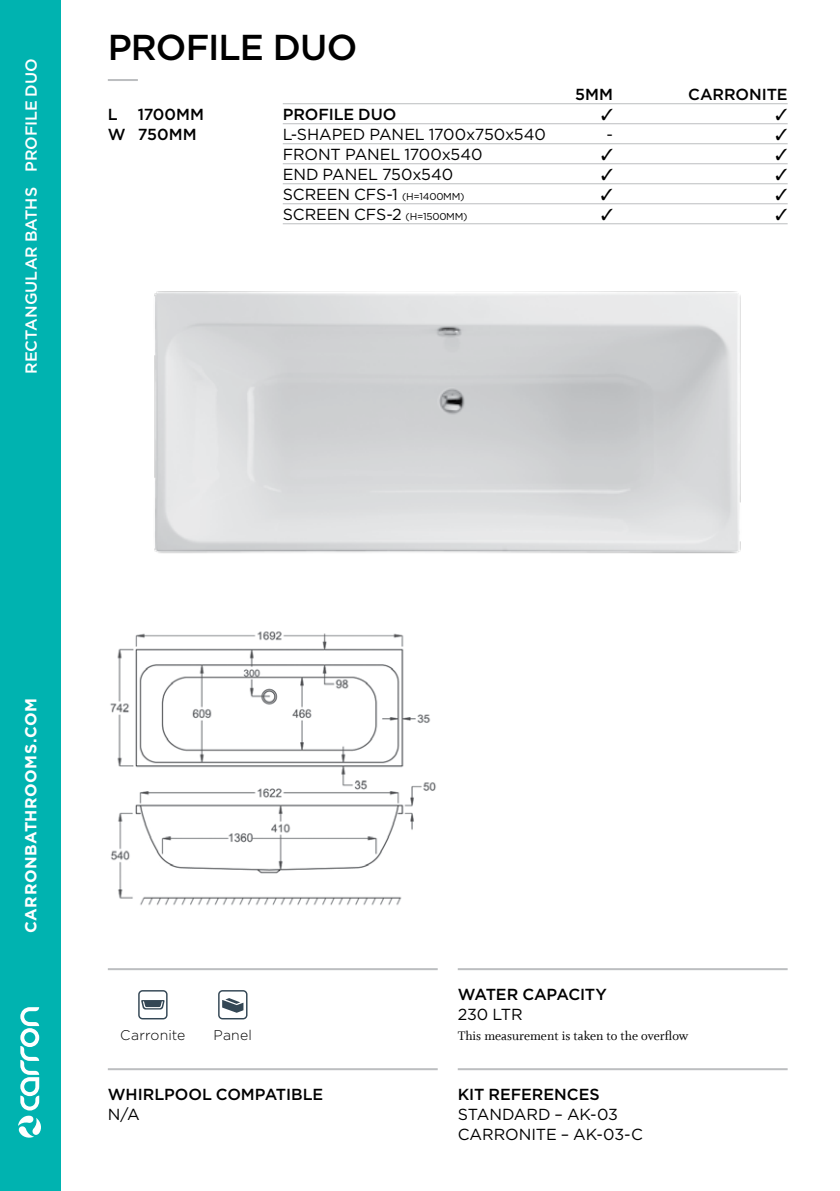
<style>
.page{position:relative;width:840px;height:1191px;background:#fff}
.page>*{position:absolute;margin:0;border:0;box-sizing:border-box;transform-origin:0 0}
.t1{font:500 36px "Gotham";color:#000}
.t2{font:16px/20px "Gotham";letter-spacing:-.01em;color:#000}
.t3{font:500 16px/20px "Gotham";color:#000}
.t4{font:500 16px "Gotham";color:#fff}
.t5{font:700 16px "Gotham";letter-spacing:.03em;color:#fff}
.t6{font:14px "Whitman Roman LF";color:#000}
.t7{font:300 14px "Gotham";letter-spacing:.01em;color:#000}
.s1{font-size:10px}
</style>
<div class="page">
<div style="left:0;top:0;width:60px;height:1191px;background:#00b3b0"></div>
<hr style="left:108px;top:79px;width:30px;height:2px;background:#bcbec0">
<svg style="left:138px;top:990px;width:29px;height:29px"></svg>
<svg style="left:218px;top:990px;width:29px;height:29px"></svg>
<hr style="left:108px;top:1068px;width:329px;height:2px;background:#bcbec0">
<hr style="left:108px;top:968px;width:329px;height:2px;background:#bcbec0">
<hr style="left:457px;top:968px;width:330px;height:2px;background:#bcbec0">
<hr style="left:457px;top:1068px;width:330px;height:2px;background:#bcbec0">
<hr style="left:282px;top:103px;width:505px;height:1px;background:#bcbec0">
<hr style="left:282px;top:123px;width:505px;height:1px;background:#bcbec0">
<hr style="left:282px;top:143px;width:505px;height:1px;background:#bcbec0">
<hr style="left:282px;top:163px;width:505px;height:1px;background:#bcbec0">
<hr style="left:282px;top:183px;width:505px;height:1px;background:#bcbec0">
<hr style="left:282px;top:203px;width:505px;height:1px;background:#bcbec0">
<hr style="left:282px;top:223px;width:505px;height:1px;background:#bcbec0">
<img style="left:110px;top:631px;width:326px;height:275px">
<img style="left:154px;top:291px;width:587px;height:263px">
<svg style="left:18px;top:1007px;width:23px;height:130px"></svg>
<p class="t4" style="left:22px;top:374px;width:315px;rotate:-90deg">RECTANGU LAR BATHS PROFILE DUO</p>
<h1 class="t1" style="left:108px;top:27px;width:70px">PROFILE</h1>
<h1 class="t1" style="left:273px;top:27px;width:82px">DUO</h1>
<p class="t3" style="left:575px;top:84px;width:63px">5MM CARR</p>
<p class="t3" style="left:735px;top:84px;width:53px">ONITE</p>
<p class="t3" style="left:108px;top:104px;width:98px;text-indent:30px">1700MM<br>W 750MM</p>
<p class="t3" style="left:108px;top:104px;width:6px">L</p>
<p class="t3" style="left:282px;top:104px;width:33px">PROFILE</p>
<p class="t3" style="left:358px;top:104px;width:32px">DUO</p>
<p class="t2" style="left:282px;top:124px;width:264px">L-SHAPED PANEL 1700X750X540</p>
<p class="t2" style="left:606px;top:124px;width:8px">-</p>
<p class="t2" style="left:282px;top:144px;width:201px">FRONT PANEL 1700X540</p>
<p class="t2" style="left:282px;top:164px;width:172px">END PANEL 750X540</p>
<p class="t2" style="left:282px;top:184px;width:183px">SCREEN CFS-1 <span class="s1">(H =1400MM)</span></p>
<p class="t2" style="left:282px;top:204px;width:186px">SCREEN CFS-2 <span class="s1">(H =1500MM)</span></p>
<p class="t5" style="left:22px;top:933px;width:236px;rotate:-90deg">carronbathrooms.com</p>
<p class="t7" style="left:120px;top:1027px;width:67px">Carronite</p>
<p class="t7" style="left:213px;top:1027px;width:40px">Panel</p>
<p class="t3" style="left:108px;top:1084px;width:217px">WHIRLPOOL COMPATIBLE</p>
<p class="t2" style="left:108px;top:1104px;width:32px">N/A</p>
<p class="t3" style="left:457px;top:984px;width:151px">WATER CAPACITY</p>
<p class="t2" style="left:457px;top:1004px;width:66px">230 LTR</p>
<p class="t6" style="left:457px;top:1028px;width:232px">This measurement is taken to the overflow</p>
<p class="t3" style="left:457px;top:1084px;width:143px">KIT REFERENCES</p>
<p class="t2" style="left:457px;top:1104px;width:186px">STANDARD – AK-03<br>CARRONITE – AK-03-C</p>
</div>
